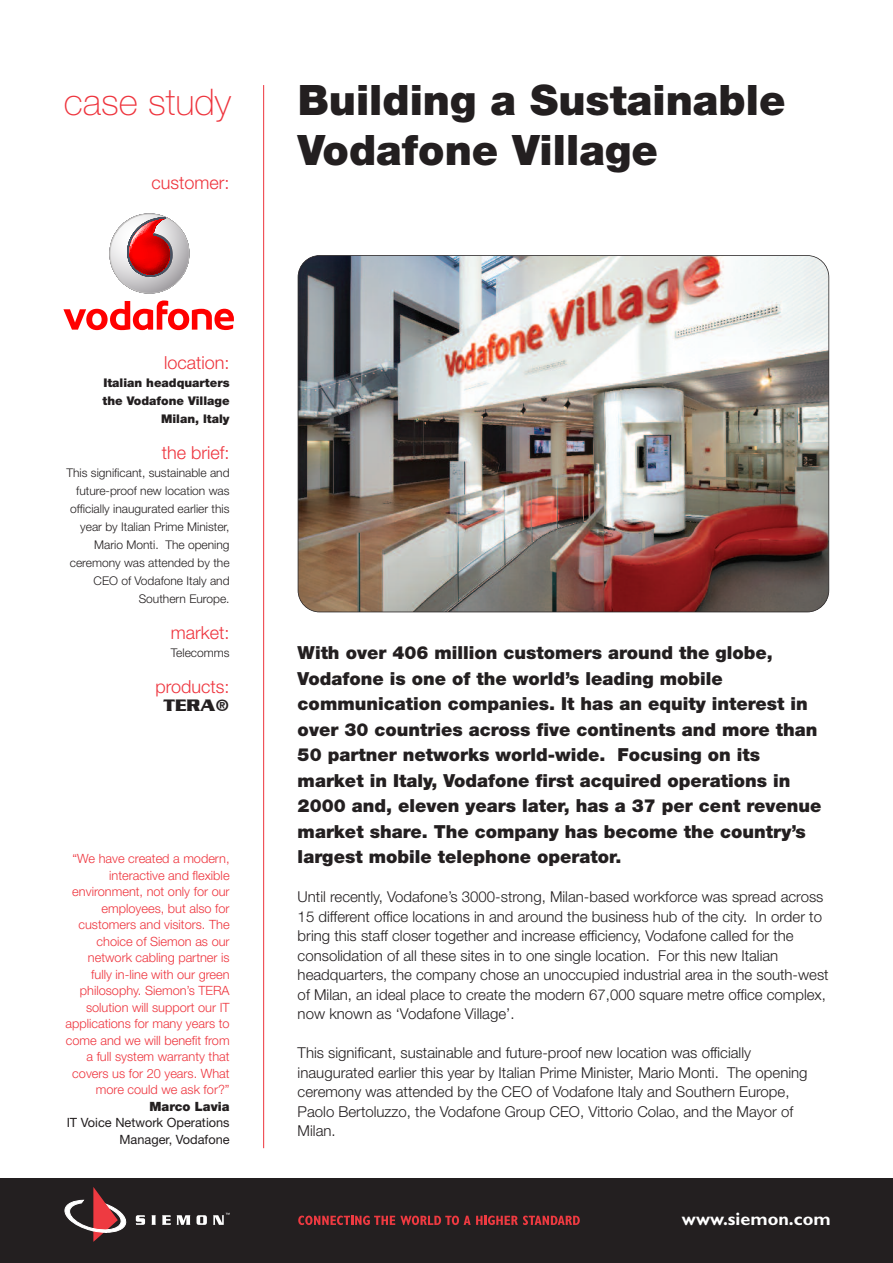
<style>
.page{position:relative;width:893px;height:1263px;background:#fff}
.page>*{position:absolute;margin:0;border:0;box-sizing:border-box;transform-origin:0 0}
.t1{font:900 42px/50.4px "Helvetica Neue LT Std";color:#231f20}
.t2{font:100 36.75px "Helvetica Neue LT Std";color:#ee343d}
.t3{font:900 18px/25.5px "Helvetica Neue LT Std";color:#231f20}
.t4{font:300 18px "Helvetica Neue LT Std";color:#ee343d}
.t5{font:700 18px "Gill Sans";color:#fff}
.t6{font:700 18px "Serpentine";color:#231f20}
.t7{font:300 15px/19.5px "Helvetica Neue LT Std";color:#231f20}
.t8{font:300 12.75px/16.5px "Helvetica Neue LT Std";color:#ee343d;text-align:right}
.t9{font:12.75px/16.5px "Helvetica Neue LT Std";color:#231f20;text-align:right}
.t10{font:900 12.75px "Helvetica Neue LT Std";color:#231f20}
.t11{font:300 12px/18px "Helvetica Neue LT Std";color:#231f20;text-align:right}
.t12{font:900 12px/18px "Helvetica Neue LT Std";color:#231f20;text-align:right}
</style>
<div class="page">
<div style="left:0;top:1178px;width:893px;height:85px;background:#231f20"></div>
<svg style="left:65px;top:1187px;width:62px;height:55px"></svg>
<svg style="left:136px;top:1215px;width:9px;height:10px"></svg>
<svg style="left:152px;top:1215px;width:4px;height:10px"></svg>
<svg style="left:162px;top:1215px;width:9px;height:10px"></svg>
<svg style="left:177px;top:1215px;width:13px;height:10px"></svg>
<svg style="left:197px;top:1215px;width:10px;height:10px"></svg>
<svg style="left:213px;top:1213px;width:17px;height:12px"></svg>
<hr style="left:263px;top:85px;width:1px;height:1063px;background:#ee343d">
<img style="left:298px;top:255px;width:531px;height:357px;border-radius:22px">
<div style="left:298px;top:255px;width:531px;height:357px;border:2px solid #231f20;border-radius:22px"></div>
<svg style="left:298px;top:1215px;width:282px;height:10px"></svg>
<svg style="left:111px;top:215px;width:78px;height:78px"></svg>
<svg style="left:128px;top:217px;width:45px;height:61px;background:#cc5456"></svg>
<svg style="left:63px;top:300px;width:171px;height:30px"></svg>
<h2 class="t2" style="left:64px;top:89px;width:169px">case study</h2>
<p class="t4" style="left:152px;top:176px;width:80px">customer:</p>
<h1 class="t1" style="left:298px;top:78px;width:489px">Building a Sustainable<br>Vodafone Village</h1>
<p class="t4" style="left:164px;top:356px;width:67px">location:</p>
<p class="t12" style="left:102px;top:375px;width:129px">Italian headquarters the Vodafone Village<br>Milan, ltaly</p>
<p class="t4" style="left:162px;top:446px;width:69px">the brief:</p>
<p class="t11" style="left:66px;top:465px;width:165px">This significant, sustainable and future-proof new location was officially inaugurated earlier this year by Italian Prime Minister,<br>Mario Monti. The opening ceremony was attended by the<br>CEO of Vodafone Italy and<br>Southern Europe.</p>
<p class="t4" style="left:171px;top:626px;width:60px">market:</p>
<p class="t11" style="left:171px;top:645px;width:60px">Telecomms</p>
<p class="t4" style="left:156px;top:680px;width:76px">products:</p>
<p class="t6" style="left:164px;top:699px;width:68px">TERA®</p>
<p class="t8" style="left:65px;top:852px;width:166px">“We have created a modern, interactive and flexible environment, not only for our employees, but also for customers and visitors. The choice of Siemon as our network cabling partner is fully in-line with our green philosophy. Siemon’s TERA solution will support our IT applications for many years to come and we will benefit from a full system warranty that covers us for 20 years. What more could we ask for?”</p>
<p class="t10" style="left:150px;top:1102px;width:82px">Marco Lavia</p>
<p class="t9" style="left:67px;top:1116px;width:164px">IT Voice Network Operations<br>Manager, Vodafone</p>
<p class="t3" style="left:298px;top:641px;width:525px">With over 406 million customers around the globe, Vodafone is one of the world’s leading mobile communication companies. It has an equity interest in over 30 countries across five continents and more than 50 partner networks world-wide. Focusing on its market in Italy, Vodafone first acquired operations in 2000 and, eleven years later, has a 37 per cent revenue market share. The company has become the country’s largest mobile telephone operator.</p>
<p class="t7" style="left:298px;top:888px;width:532px">Until recently, Vodafone’s 3000-strong, Milan-based workforce was spread across 15 different office locations in and around the business hub of the city. In order to bring this staff closer together and increase efficiency, Vodafone called for the consolidation of all these sites in to one single location. For this new Italian headquarters, the company chose an unoccupied industrial area in the south-west of Milan, an ideal place to create the modern 67,000 square metre office complex, now known as ‘Vodafone Village’.</p>
<p class="t7" style="left:298px;top:1044px;width:511px">This significant, sustainable and future-proof new location was officially inaugurated earlier this year by Italian Prime Minister, Mario Monti. The opening ceremony was attended by the CEO of Vodafone Italy and Southern Europe, Paolo Bertoluzzo, the Vodafone Group CEO, Vittorio Colao, and the Mayor of Milan.</p>
<p class="t5" style="left:682px;top:1212px;width:150px">www.siemon.com</p>
</div>
